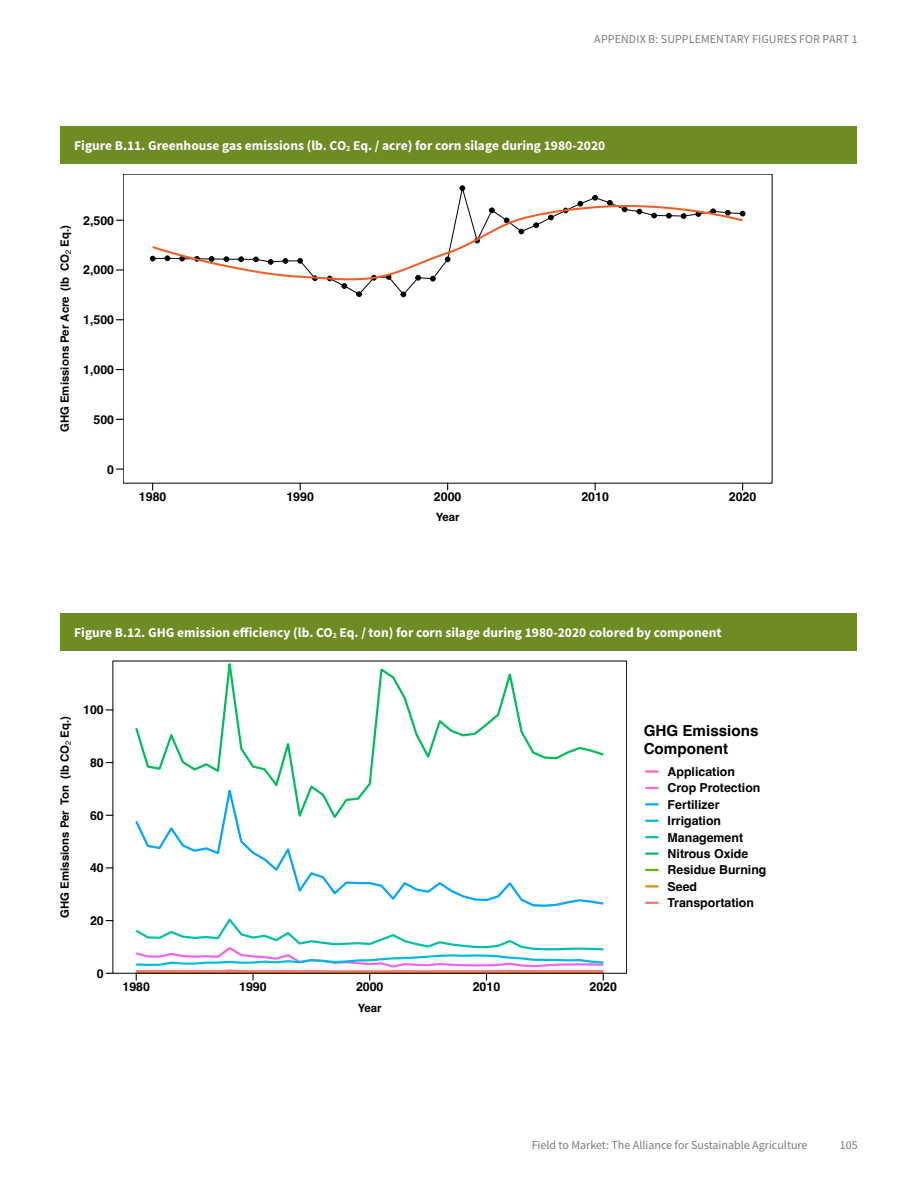
<style>
.page{position:relative;width:918px;height:1188px;background:#fff}
.page>*{position:absolute;margin:0;border:0;box-sizing:border-box;transform-origin:0 0}
.t1{font:700 15.15px/18.3px "Helvetica";color:#000}
.t2{font:700 13.5px "Source Sans Pro";color:#fff}
.t3{font:700 12.3px/16.4px "Helvetica";color:#000}
.t4{font:12px "Source Sans Pro";color:#7c7c7c}
.t5{font:700 11.4px "Helvetica";color:#000}
</style>
<div class="page">
<svg style="left:328px;top:185px;width:286px;height:111px"></svg>
<svg style="left:150px;top:204px;width:595px;height:77px"></svg>
<svg style="left:116px;top:269px;width:7px;height:2px"></svg>
<div style="left:61px;top:126px;width:796px;height:37px;background:#6d8d24"></div>
<svg style="left:136px;top:824px;width:468px;height:83px"></svg>
<svg style="left:135px;top:663px;width:469px;height:161px"></svg>
<svg style="left:133px;top:918px;width:473px;height:62px"></svg>
<svg style="left:645px;top:770px;width:13px;height:3px"></svg>
<svg style="left:645px;top:787px;width:13px;height:2px"></svg>
<svg style="left:645px;top:803px;width:13px;height:2px"></svg>
<svg style="left:645px;top:820px;width:13px;height:2px"></svg>
<svg style="left:645px;top:836px;width:13px;height:2px"></svg>
<svg style="left:645px;top:852px;width:13px;height:3px"></svg>
<svg style="left:645px;top:868px;width:14px;height:4px"></svg>
<svg style="left:645px;top:869px;width:13px;height:2px"></svg>
<svg style="left:645px;top:885px;width:13px;height:3px"></svg>
<svg style="left:645px;top:902px;width:13px;height:2px"></svg>
<div style="left:61px;top:613px;width:796px;height:37px;background:#6d8d24"></div>
<p class="t4" style="left:594px;top:31px;width:265px">APPENDIX B: SUPPLEMENTARY FIGURES FOR PART 1</p>
<p class="t2" style="left:74px;top:136px;width:533px">Figure B.11. Greenhouse gas emissions (lb. CO<sub>2</sub> Eq. / acre) for corn silage during 1980-2020</p>
<p class="t5" style="left:58px;top:432px;width:209px;rotate:-90deg">GHG Emissions Per Acre (lb CO<sub>2</sub> Eq.)</p>
<p class="t3" style="left:83px;top:213px;width:32px">2,500</p>
<p class="t3" style="left:83px;top:263px;width:32px">2,000</p>
<p class="t3" style="left:83px;top:313px;width:32px">1,500</p>
<p class="t3" style="left:83px;top:363px;width:32px">1,000</p>
<p class="t3" style="left:93px;top:413px;width:22px">500</p>
<p class="t3" style="left:107px;top:462px;width:8px">0</p>
<p class="t3" style="left:139px;top:490px;width:29px">1980</p>
<p class="t3" style="left:286px;top:490px;width:29px">1990</p>
<p class="t3" style="left:434px;top:490px;width:29px">2000</p>
<p class="t3" style="left:581px;top:490px;width:29px">2010</p>
<p class="t3" style="left:729px;top:490px;width:29px">2020</p>
<p class="t5" style="left:436px;top:511px;width:25px">Year</p>
<p class="t2" style="left:74px;top:623px;width:649px">Figure B.12. GHG emission efficiency (lb. CO<sub>2</sub> Eq. / ton) for corn silage during 1980-2020 colored by component</p>
<p class="t3" style="left:83px;top:703px;width:22px">100</p>
<p class="t5" style="left:58px;top:918px;width:203px;rotate:-90deg">GHG Emissions Per Ton (lb CO<sub>2</sub> Eq.)</p>
<p class="t1" style="left:644px;top:723px;width:116px">GHG Emissions<br>Component</p>
<p class="t3" style="left:90px;top:756px;width:15px">80</p>
<p class="t3" style="left:668px;top:765px;width:100px">Application<br>Crop Protection<br>Fertilizer<br>Irrigation<br>Management<br>Nitrous Oxide<br>Residue Burning<br>Seed<br>Transportation</p>
<p class="t3" style="left:90px;top:809px;width:15px">60</p>
<p class="t3" style="left:90px;top:861px;width:15px">40</p>
<p class="t3" style="left:90px;top:914px;width:15px">20</p>
<p class="t3" style="left:97px;top:967px;width:8px">0</p>
<p class="t3" style="left:122px;top:980px;width:29px">1980</p>
<p class="t3" style="left:239px;top:980px;width:29px">1990</p>
<p class="t3" style="left:356px;top:980px;width:29px">2000</p>
<p class="t3" style="left:473px;top:980px;width:29px">2010</p>
<p class="t3" style="left:590px;top:980px;width:29px">2020</p>
<p class="t5" style="left:358px;top:1001px;width:25px">Year</p>
<p class="t4" style="left:532px;top:1137px;width:277px">Field to Market: The Alliance for Sustainable Agriculture</p>
<p class="t4" style="left:840px;top:1137px;width:19px">105</p>
</div>
